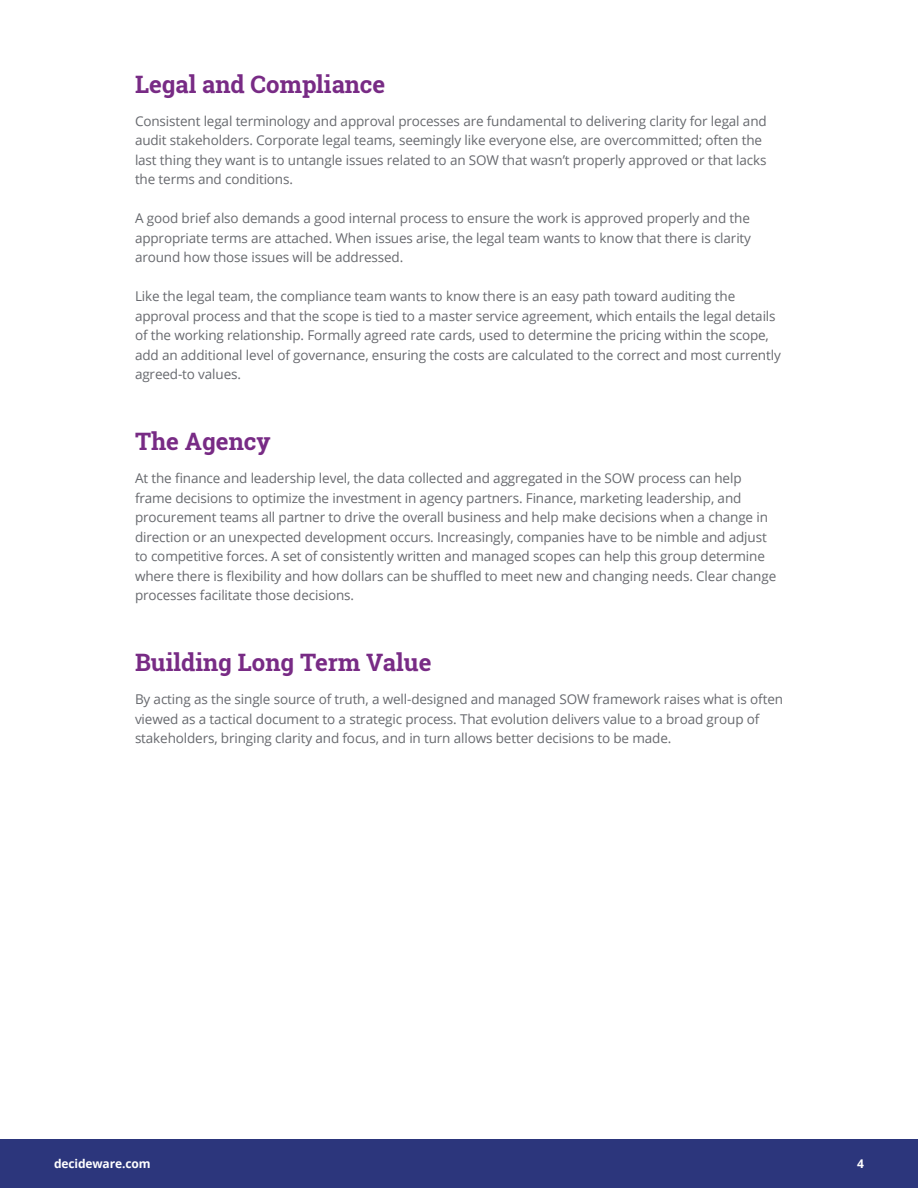
<style>
.page{position:relative;width:918px;height:1188px;background:#fff}
.page>*{position:absolute;margin:0;border:0;box-sizing:border-box;transform-origin:0 0}
.t1{font:700 24px "Roboto Slab";color:#782b85}
.t2{font:13.5px/19.5px "Open Sans";letter-spacing:-.01em;color:#67696e}
.t3{font:700 12px "Open Sans";letter-spacing:-.01em;color:#fff}
</style>
<div class="page">
<div style="left:0;top:1139px;width:918px;height:49px;background:#2c367c"></div>
<h1 class="t1" style="left:135px;top:67px;width:252px">Legal and Compliance</h1>
<p class="t2" style="left:135px;top:111px;width:633px">Consistent legal terminology and approval processes are fundamental to delivering clarity for legal and audit stakeholders. Corporate legal teams, seemingly like everyone else, are overcommitted; often the last thing they want is to untangle issues related to an SOW that wasn’t properly approved or that lacks the terms and conditions.</p>
<p class="t2" style="left:135px;top:208px;width:618px;text-align:justify">A good brief also demands a good internal process to ensure the work is approved properly and the appropriate terms are attached. When issues arise, the legal team wants to know that there is clarity around how those issues will be addressed.</p>
<p class="t2" style="left:135px;top:286px;width:647px">Like the legal team, the compliance team wants to know there is an easy path toward auditing the approval process and that the scope is tied to a master service agreement, which entails the legal details of the working relationship. Formally agreed rate cards, used to determine the pricing within the scope, add an additional level of governance, ensuring the costs are calculated to the correct and most currently agreed-to values.</p>
<h1 class="t1" style="left:135px;top:425px;width:137px">The Agency</h1>
<p class="t2" style="left:135px;top:468px;width:643px">At the finance and leadership level, the data collected and aggregated in the SOW process can help frame decisions to optimize the investment in agency partners. Finance, marketing leadership, and procurement teams all partner to drive the overall business and help make decisions when a change in direction or an unexpected development occurs. Increasingly, companies have to be nimble and adjust to competitive forces. A set of consistently written and managed scopes can help this group determine where there is flexibility and how dollars can be shuffled to meet new and changing needs. Clear change processes facilitate those decisions.</p>
<h1 class="t1" style="left:135px;top:646px;width:298px">Building Long Term Value</h1>
<p class="t2" style="left:135px;top:689px;width:650px">By acting as the single source of truth, a well-designed and managed SOW framework raises what is often viewed as a tactical document to a strategic process. That evolution delivers value to a broad group of stakeholders, bringing clarity and focus, and in turn allows better decisions to be made.</p>
<p class="t3" style="left:54px;top:1155px;width:98px">decideware.com</p>
<p class="t3" style="left:857px;top:1155px;width:8px">4</p>
</div>
